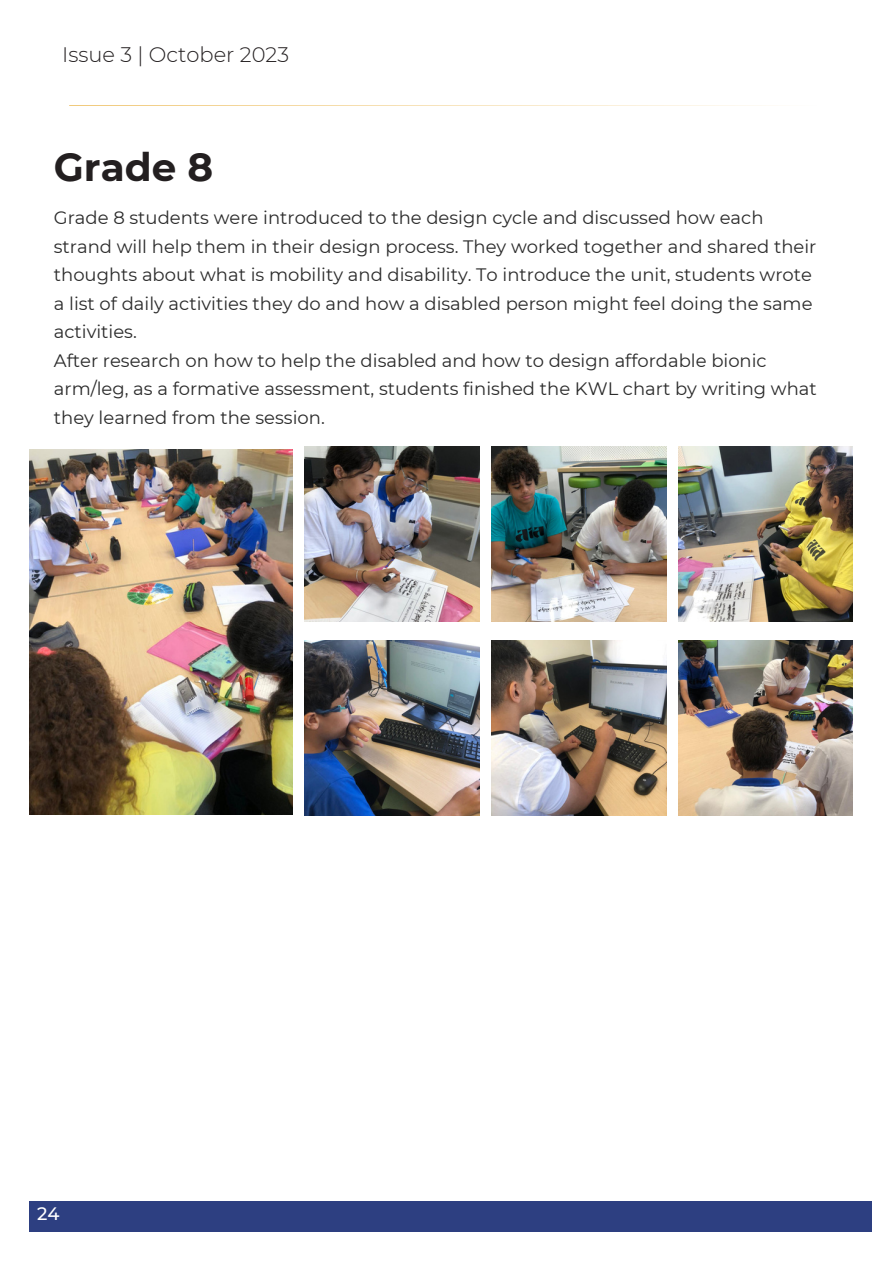
<style>
.page{position:relative;width:893px;height:1264px;background:#fff}
.page>*{position:absolute;margin:0;border:0;box-sizing:border-box;transform-origin:0 0}
.t1{font:700 39px "Montserrat";color:#231f20}
.t2{font:300 21px "Montserrat";color:#231f20}
.t3{font:18px/28.5px "Montserrat";color:#2b2b2b}
.t4{font:500 18px "Montserrat";color:#fff}
</style>
<div class="page">
<svg style="left:69px;top:105px;width:693px;height:1px"></svg>
<div style="left:29px;top:1201px;width:842px;height:31px;background:#2d3f81"></div>
<img style="left:678px;top:447px;width:174px;height:174px">
<img style="left:304px;top:447px;width:175px;height:174px">
<img style="left:491px;top:447px;width:175px;height:174px">
<img style="left:678px;top:640px;width:174px;height:175px">
<img style="left:304px;top:640px;width:175px;height:175px">
<img style="left:491px;top:640px;width:175px;height:175px">
<img style="left:29px;top:449px;width:263px;height:366px">
<p class="t2" style="left:62px;top:41px;width:228px">Issue 3 | October 2023</p>
<p class="t1" style="left:54px;top:143px;width:161px">Grade 8</p>
<p class="t3" style="left:54px;top:203px;width:764px">Grade 8 students were introduced to the design cycle and discussed how each strand will help them in their design process. They worked together and shared their thoughts about what is mobility and disability. To introduce the unit, students wrote a list of daily activities they do and how a disabled person might feel doing the same activities.</p>
<p class="t3" style="left:54px;top:346px;width:764px">After research on how to help the disabled and how to design affordable bionic arm/leg, as a formative assessment, students finished the KWL chart by writing what they learned from the session.</p>
<p class="t4" style="left:37px;top:1202px;width:24px">24</p>
</div>
